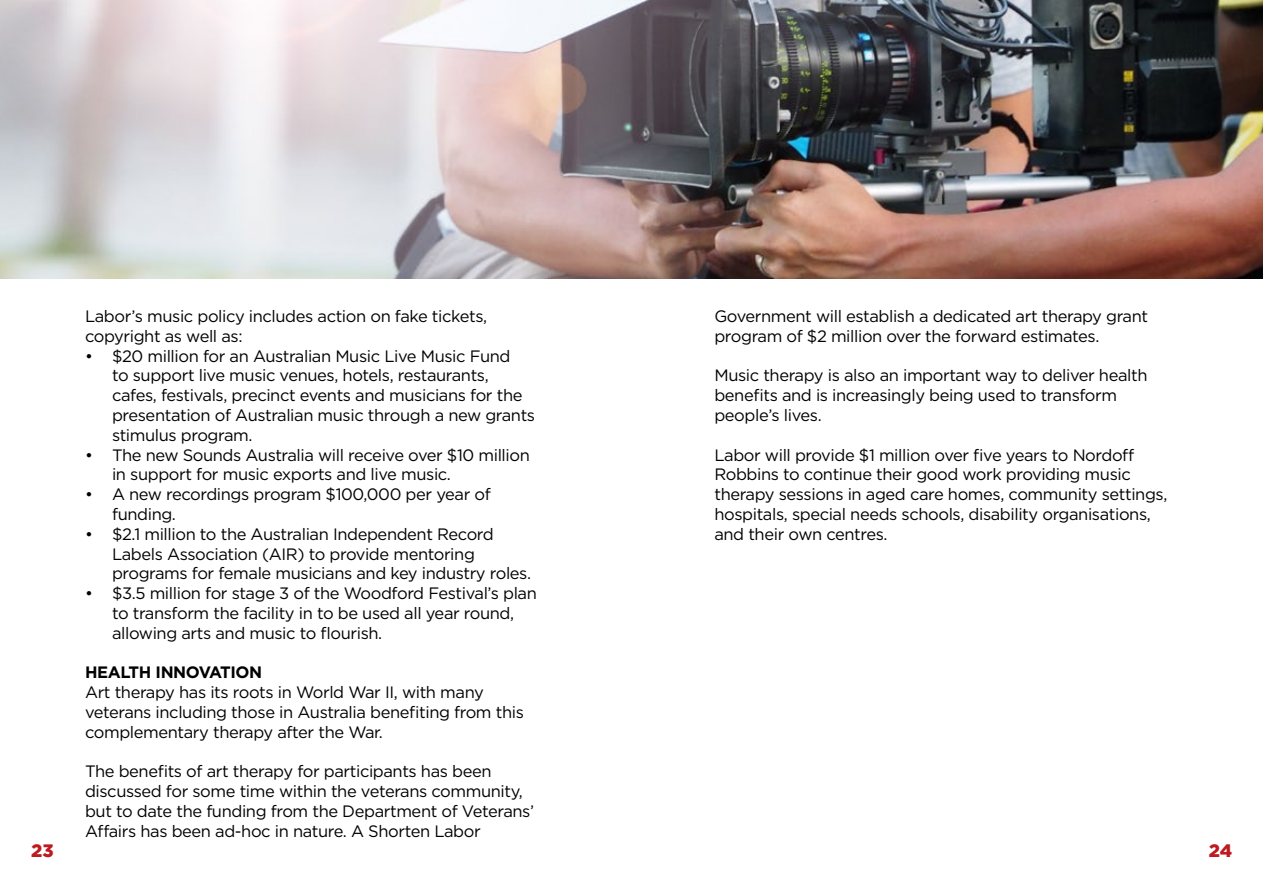
<style>
.page{position:relative;width:1263px;height:893px;background:#fff}
.page>*{position:absolute;margin:0;border:0;box-sizing:border-box;transform-origin:0 0}
.t1{font:900 18px "Gotham";color:#bd1b21}
.t2{font:16.5px/19.8px "Gotham";letter-spacing:-.025em;color:#000}
.t3{font:700 16.5px "Gotham";letter-spacing:-.025em;color:#000}
</style>
<div class="page">
<img style="left:0;top:0;width:1263px;height:279px">
<p class="t2" style="left:85px;top:306px;width:404px">Labor’s music policy includes action on fake tickets, copyright as well as:</p>
<p class="t2" style="left:112px;top:345px;width:425px;text-indent:-27px">• $20 million for an Australian Music Live Music Fund<br>to support live music venues, hotels, restaurants, cafes, festivals, precinct events and musicians for the presentation of Australian music through a new grants stimulus program.</p>
<p class="t2" style="left:112px;top:444px;width:419px;text-indent:-27px">• The new Sounds Australia will receive over $10 million in support for music exports and live music.</p>
<p class="t2" style="left:112px;top:484px;width:380px;text-indent:-27px">• A new recordings program $100,000 per year of funding.</p>
<p class="t2" style="left:112px;top:524px;width:421px;text-indent:-27px">• $2.1 million to the Australian Independent Record<br>Labels Association (AIR) to provide mentoring programs for female musicians and key industry roles.</p>
<p class="t2" style="left:112px;top:583px;width:426px;text-indent:-27px">• $3.5 million for stage 3 of the Woodford Festival’s plan to transform the facility in to be used all year round, allowing arts and music to flourish.</p>
<p class="t3" style="left:85px;top:662px;width:179px">HEALTH INNOVATION</p>
<p class="t2" style="left:85px;top:682px;width:440px">Art therapy has its roots in World War II, with many veterans including those in Australia benefiting from this complementary therapy after the War.</p>
<p class="t2" style="left:85px;top:761px;width:451px">The benefits of art therapy for participants has been discussed for some time within the veterans community, but to date the funding from the Department of Veterans’ Affairs has been ad-hoc in nature. A Shorten Labor</p>
<p class="t2" style="left:714px;top:306px;width:435px">Government will establish a dedicated art therapy grant program of $2 million over the forward estimates.</p>
<p class="t2" style="left:714px;top:365px;width:435px">Music therapy is also an important way to deliver health benefits and is increasingly being used to transform people’s lives.</p>
<p class="t2" style="left:714px;top:444px;width:454px">Labor will provide $1 million over five years to Nordoff Robbins to continue their good work providing music therapy sessions in aged care homes, community settings, hospitals, special needs schools, disability organisations, and their own centres.</p>
<p class="t1" style="left:31px;top:838px;width:24px">23</p>
<p class="t1" style="left:1209px;top:838px;width:25px">24</p>
</div>
